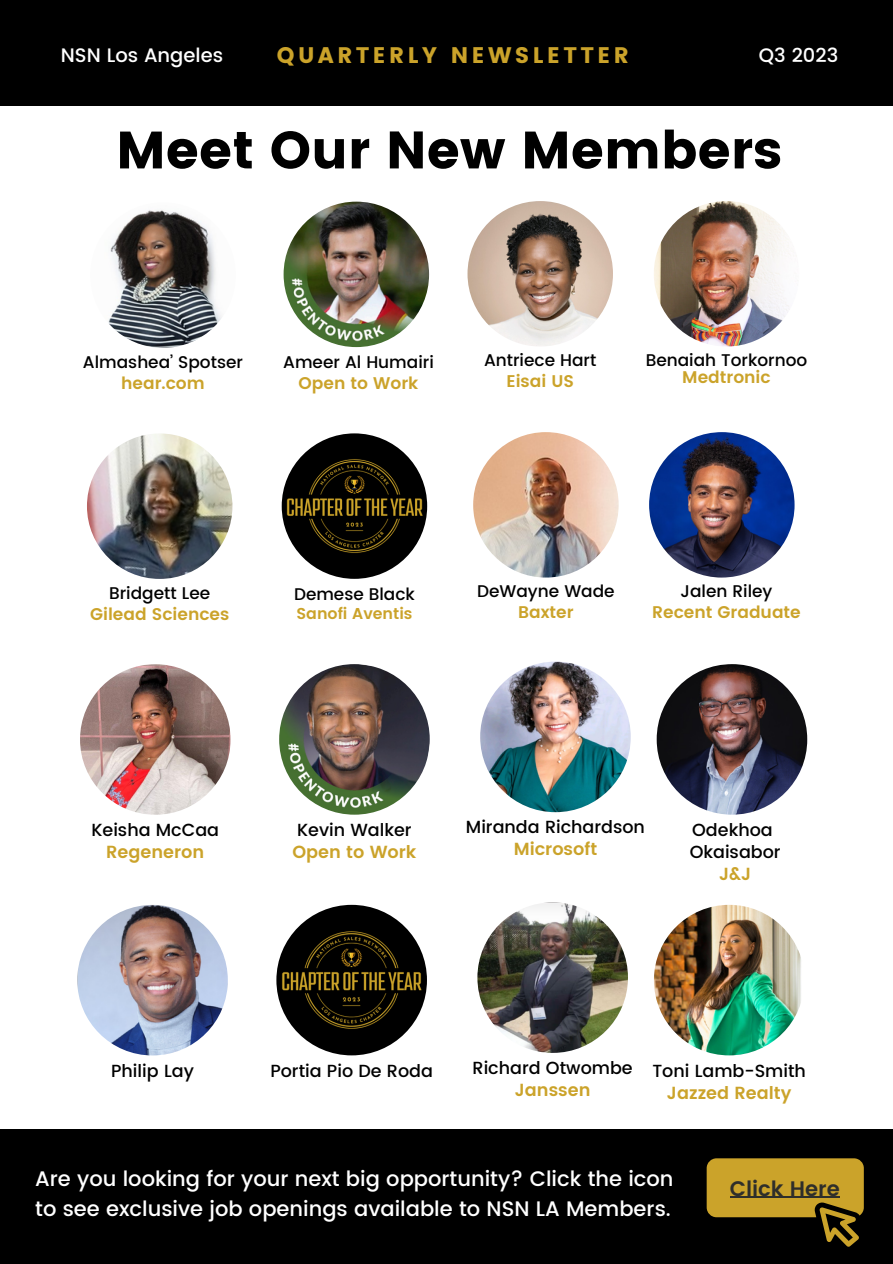
<style>
.page{position:relative;width:893px;height:1264px;background:#fff}
.page>*{position:absolute;margin:0;border:0;box-sizing:border-box;transform-origin:0 0}
.t1{font:52.5px "Poppins";color:#000}
.t2{font:22.5px "Poppins";letter-spacing:.15em;color:#cba32a}
.t3{font:500 21px/29.2px "Poppins";color:#fff}
.t4{font:600 21px "Poppins";color:#2e2e2a}
.t5{font:500 19.5px "Poppins";color:#fff}
.t6{font:500 17.55px "Poppins";color:#000}
.t7{font:600 17.55px "Poppins";color:#cba32a}
.t8{font:500 16.95px "Poppins";color:#000}
.t9{font:600 16.95px "Poppins";color:#cba32a}
.t10{font:600 15.75px "Poppins";color:#cba32a}
</style>
<div class="page">
<div style="left:0;top:0;width:892px;height:106px;background:#000"></div>
<div style="left:0;top:1129px;width:892px;height:134px;background:#000"></div>
<img style="left:90px;top:202px;width:146px;height:146px;border-radius:50%">
<img style="left:283px;top:202px;width:146px;height:145px;border-radius:50%">
<img style="left:467px;top:201px;width:146px;height:145px;border-radius:50%">
<img style="left:653px;top:201px;width:146px;height:145px;border-radius:50%">
<img style="left:87px;top:433px;width:145px;height:146px;border-radius:50%">
<img style="left:282px;top:433px;width:145px;height:146px;border-radius:50%">
<img style="left:473px;top:432px;width:145px;height:145px;border-radius:50%">
<img style="left:649px;top:432px;width:145px;height:145px;border-radius:50%">
<img style="left:80px;top:664px;width:150px;height:150px;border-radius:50%">
<img style="left:279px;top:664px;width:150px;height:150px;border-radius:50%">
<img style="left:480px;top:661px;width:150px;height:151px;border-radius:50%">
<svg style="left:706px;top:1158px;width:157px;height:88px"></svg>
<img style="left:656px;top:664px;width:151px;height:150px;border-radius:50%">
<img style="left:77px;top:904px;width:151px;height:151px;border-radius:50%">
<img style="left:276px;top:904px;width:151px;height:151px;border-radius:50%">
<img style="left:477px;top:902px;width:151px;height:150px;border-radius:50%">
<img style="left:654px;top:904px;width:150px;height:151px;border-radius:50%">
<hr style="left:729px;top:1196px;width:110px;height:1px;background:#2e2e2a">
<p class="t5" style="left:61px;top:44px;width:164px">NSN Los Angeles</p>
<p class="t2" style="left:277px;top:42px;width:353px">QUARTERLY NEWSLETTER</p>
<p class="t5" style="left:758px;top:44px;width:81px">Q3 2023</p>
<p class="t1" style="left:116px;top:120px;width:667px">Meet Our New Members</p>
<p class="t8" style="left:83px;top:352px;width:161px">Almashea’ Spotser</p>
<p class="t9" style="left:121px;top:373px;width:85px">hear.com</p>
<p class="t8" style="left:283px;top:352px;width:152px">Ameer Al Humairi</p>
<p class="t9" style="left:298px;top:373px;width:121px">Open to Work</p>
<p class="t8" style="left:484px;top:350px;width:114px">Antriece Hart</p>
<p class="t9" style="left:506px;top:371px;width:69px">Eisai US</p>
<p class="t8" style="left:645px;top:350px;width:163px">Benaiah Torkornoo</p>
<p class="t9" style="left:682px;top:367px;width:90px">Medtronic</p>
<p class="t8" style="left:109px;top:583px;width:103px">Bridgett Lee</p>
<p class="t9" style="left:90px;top:604px;width:141px">Gilead Sciences</p>
<p class="t8" style="left:294px;top:584px;width:122px">Demese Black</p>
<p class="t10" style="left:296px;top:604px;width:118px">Sanofi Aventis</p>
<p class="t8" style="left:477px;top:581px;width:139px">DeWayne Wade</p>
<p class="t9" style="left:518px;top:602px;width:57px">Baxter</p>
<p class="t8" style="left:680px;top:581px;width:93px">Jalen Riley</p>
<p class="t9" style="left:652px;top:602px;width:150px">Recent Graduate</p>
<p class="t6" style="left:91px;top:819px;width:129px">Keisha McCaa</p>
<p class="t7" style="left:106px;top:841px;width:100px">Regeneron</p>
<p class="t6" style="left:297px;top:819px;width:116px">Kevin Walker</p>
<p class="t7" style="left:292px;top:841px;width:125px">Open to Work</p>
<p class="t6" style="left:466px;top:817px;width:180px">Miranda Richardson</p>
<p class="t7" style="left:513px;top:839px;width:85px">Microsoft</p>
<p class="t6" style="left:692px;top:819px;width:82px">Odekhoa</p>
<p class="t6" style="left:689px;top:841px;width:92px">Okaisabor</p>
<p class="t7" style="left:719px;top:863px;width:34px">J&amp;J</p>
<p class="t6" style="left:111px;top:1060px;width:84px">Philip Lay</p>
<p class="t6" style="left:270px;top:1060px;width:164px">Portia Pio De Roda</p>
<p class="t6" style="left:472px;top:1057px;width:162px">Richard Otwombe</p>
<p class="t7" style="left:514px;top:1079px;width:77px">Janssen</p>
<p class="t6" style="left:652px;top:1060px;width:155px">Toni Lamb-Smith</p>
<p class="t7" style="left:666px;top:1082px;width:126px">Jazzed Realty</p>
<p class="t3" style="left:35px;top:1164px;width:639px">Are you looking for your next big opportunity? Click the icon to see exclusive job openings available to NSN LA Members.</p>
<p class="t4" style="left:729px;top:1176px;width:111px">Click Here</p>
</div>
